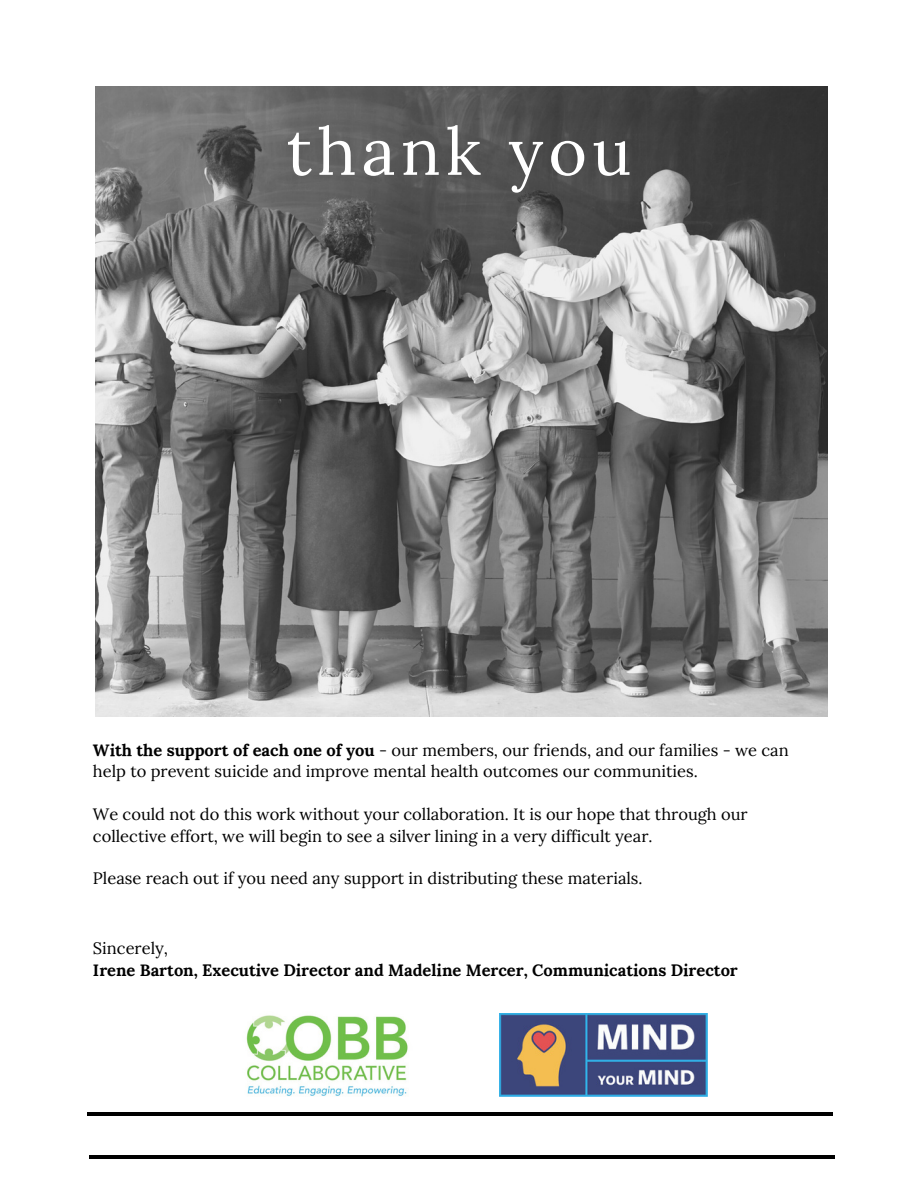
<style>
.page{position:relative;width:918px;height:1188px;background:#fff}
.page>*{position:absolute;margin:0;border:0;box-sizing:border-box;transform-origin:0 0}
.t1{font:65.85px "Lora";letter-spacing:.075em;color:#fff}
.t2{font:16.5px/21.3px "Lora";color:#000}
.t3{font:700 16.5px "Lora";color:#000}
.s1{font-weight:700}
</style>
<div class="page">
<img style="left:95px;top:86px;width:733px;height:630px">
<hr style="left:87px;top:1112px;width:746px;height:4px;background:#000">
<hr style="left:89px;top:1155px;width:746px;height:4px;background:#000">
<img style="left:246px;top:1015px;width:162px;height:82px">
<img style="left:500px;top:1013px;width:208px;height:84px">
<p class="t1" style="left:287px;top:109px;width:346px">thank you</p>
<p class="t2" style="left:93px;top:739px;width:697px"><span class="s1">With the support of each one of you</span> - our members, our friends, and our families - we can help to prevent suicide and improve mental health outcomes our communities.</p>
<p class="t2" style="left:93px;top:804px;width:656px">We could not do this work without your collaboration. It is our hope that through our collective effort, we will begin to see a silver lining in a very difficult year.</p>
<p class="t2" style="left:93px;top:868px;width:551px">Please reach out if you need any support in distributing these materials.</p>
<p class="t2" style="left:93px;top:938px;width:77px">Sincerely,</p>
<p class="t3" style="left:93px;top:959px;width:646px">Irene Barton, Executive Director and Madeline Mercer, Communications Director</p>
</div>
